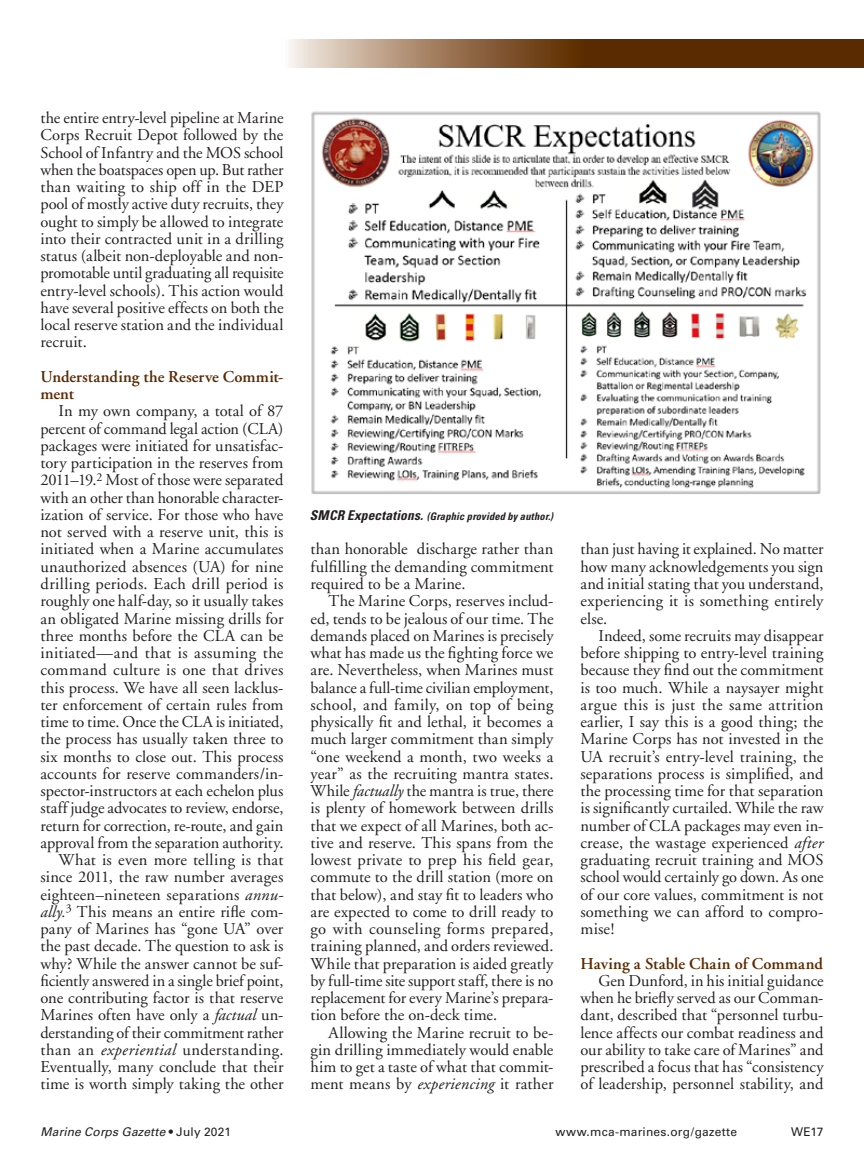
<style>
.page{position:relative;width:864px;height:1175px;background:#fff}
.page>*{position:absolute;margin:0;border:0;box-sizing:border-box;transform-origin:0 0}
.t1{font:16.5px/17.2px "Adobe Garamond";letter-spacing:.005em;color:#231f20;text-align:justify}
.t2{font:600 16.5px/17.2px "Adobe Garamond";letter-spacing:.005em;color:#5a2a00}
.t3{font:12px "Univers";letter-spacing:.02em;color:#231f20}
.t4{font:italic 12px "Univers";letter-spacing:.015em;color:#231f20}
.t5{font:italic 700 condensed 10.5px "Univers";letter-spacing:.02em;color:#231f20}
.s1{font-style:italic}
.s2{font-size:13.5px}
.s3{font-style:normal}
</style>
<div class="page">
<svg style="left:288px;top:40px;width:576px;height:28px;background:#805835"></svg>
<img style="left:311px;top:111px;width:510px;height:383px">
<p class="t1" style="left:40px;top:110px;width:245px">the entire entry-level pipeline at Marine Corps Recruit Depot followed by the School of Infantry and the MOS school when the boatspaces open up. But rather than waiting to ship off in the DEP pool of mostly active duty recruits, they ought to simply be allowed to integrate into their contracted unit in a drilling status (albeit non-deployable and non&shy;promotable until graduating all requisite entry-level schools). This action would have several positive effects on both the local reserve station and the individual recruit.</p>
<p class="t2" style="left:40px;top:368px;width:244px">Understanding the Reserve Commit&shy;ment</p>
<p class="t1" style="left:40px;top:403px;width:245px;text-align:right">In my own company, a total of 87 percent of command legal action (CLA) packages were initiated for unsatisfac&shy;tory participation in the reserves from 2011–19.<sup>2</sup> Most of those were separated with an other than honorable character&shy;ization of service. For those who have not served with a reserve unit, this is initiated when a Marine accumulates unauthorized absences (UA) for nine drilling periods. Each drill period is roughly one half-day, so it usually takes an obligated Marine missing drills for three months before the CLA can be initiated—and that is assuming the command culture is one that drives this process. We have all seen lacklus&shy;ter enforcement of certain rules from time to time. Once the CLA is initiated, the process has usually taken three to six months to close out. This process accounts for reserve commanders/in&shy;spector-instructors at each echelon plus staff judge advocates to review, endorse, return for correction, re-route, and gain approval from the separation authority.<br>What is even more telling is that since 2011, the raw number averages eighteen–nineteen separations <span class="s1">annu&shy;ally.</span><sup>3</sup> This means an entire rifle com&shy;pany of Marines has “gone UA” over the past decade. The question to ask is why? While the answer cannot be suf&shy;ficiently answered in a single brief point, one contributing factor is that reserve Marines often have only a <span class="s1">factual</span> un&shy;derstanding of their commitment rather than an <span class="s1">experiential</span> understanding.<br>Eventually, many conclude that their time is worth simply taking the other</p>
<p class="t5" style="left:310px;top:509px;width:245px"><span class="s2">SMCR Expectations.</span> (Graphic provided by author.)</p>
<p class="t1" style="left:311px;top:541px;width:244px">than honorable discharge rather than fulfilling the demanding commitment required to be a Marine.</p>
<p class="t1" style="left:310px;top:593px;width:245px;text-indent:18px">The Marine Corps, reserves includ&shy;ed, tends to be jealous of our time. The demands placed on Marines is precisely what has made us the fighting force we are. Nevertheless, when Marines must balance a full-time civilian employment, school, and family, on top of being physically fit and lethal, it becomes a much larger commitment than simply “one weekend a month, two weeks a year” as the recruiting mantra states.<br>While <span class="s1">factually</span> the mantra is true, there is plenty of homework between drills that we expect of all Marines, both ac&shy;tive and reserve. This spans from the lowest private to prep his field gear, commute to the drill station (more on that below), and stay fit to leaders who are expected to come to drill ready to go with counseling forms prepared, training planned, and orders reviewed.<br>While that preparation is aided greatly by full-time site support staff, there is no replacement for every Marine’s prepara&shy;tion before the on-deck time.</p>
<p class="t1" style="left:310px;top:1024px;width:245px;text-indent:18px">Allowing the Marine recruit to be&shy;gin drilling immediately would enable him to get a taste of what that commit&shy;ment means by <span class="s1">experiencing</span> it rather</p>
<p class="t1" style="left:580px;top:541px;width:245px">than just having it explained. No matter how many acknowledgements you sign and initial stating that you understand, experiencing it is something entirely else.</p>
<p class="t1" style="left:580px;top:627px;width:245px;text-indent:18px">Indeed, some recruits may disappear before shipping to entry-level training because they find out the commitment is too much. While a naysayer might argue this is just the same attrition earlier, I say this is a good thing; the Marine Corps has not invested in the UA recruit’s entry-level training, the separations process is simplified, and the processing time for that separation is significantly curtailed. While the raw number of CLA packages may even in&shy;crease, the wastage experienced <span class="s1">after </span>graduating recruit training and MOS school would certainly go down. As one of our core values, commitment is not something we can afford to compro&shy;mise!</p>
<p class="t2" style="left:580px;top:955px;width:244px">Having a Stable Chain of Command</p>
<p class="t1" style="left:580px;top:972px;width:245px;text-indent:18px">Gen Dunford, in his initial guidance when he briefly served as our Comman&shy;dant, described that “personnel turbu&shy;lence affects our combat readiness and our ability to take care of Marines” and prescribed a focus that has “consistency of leadership, personnel stability, and</p>
<p class="t4" style="left:40px;top:1124px;width:192px">Marine Corps Gazette <span class="s3">• July 2021</span></p>
<p class="t3" style="left:555px;top:1124px;width:183px">www.mca-marines.org/gazette</p>
<p class="t3" style="left:791px;top:1124px;width:34px">WE17</p>
</div>
